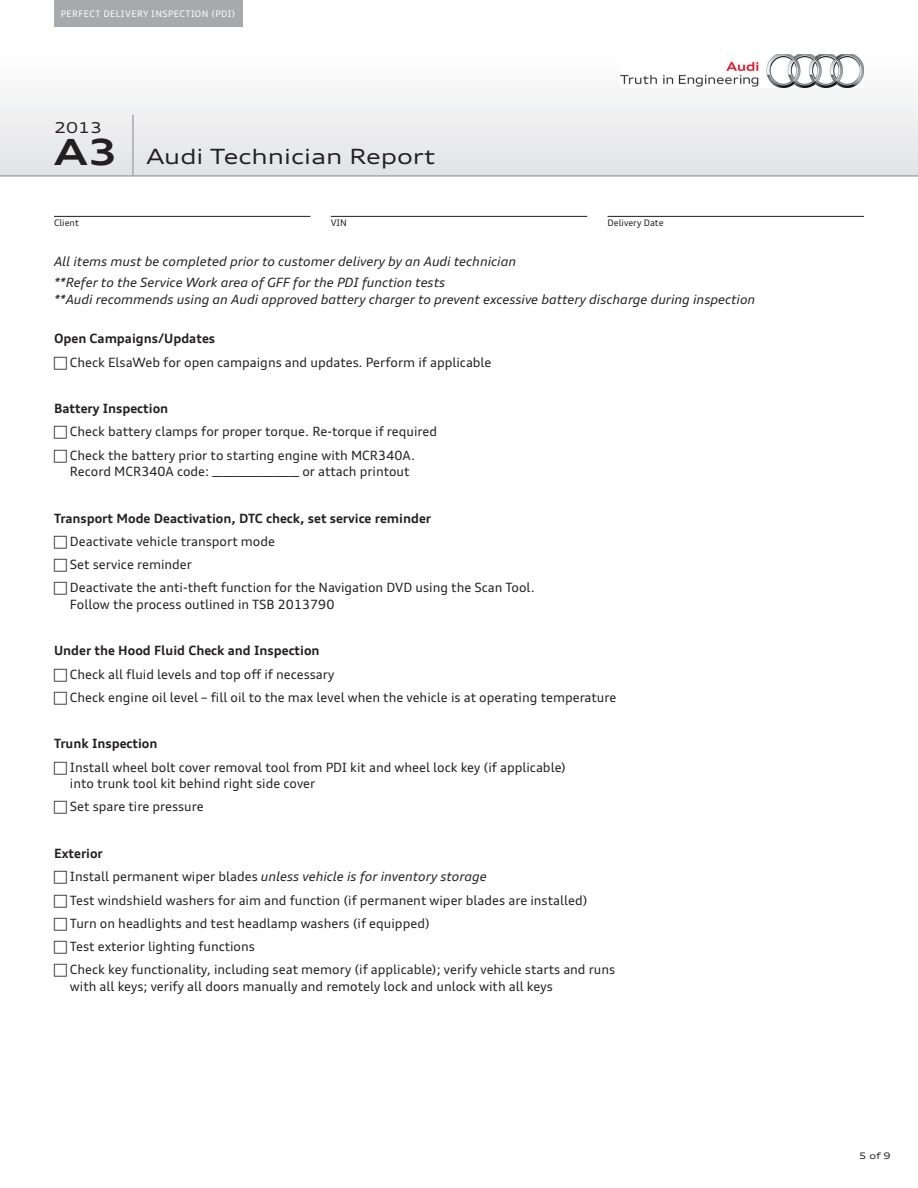
<style>
.page{position:relative;width:918px;height:1188px;background:#fff}
.page>*{position:absolute;margin:0;border:0;box-sizing:border-box;transform-origin:0 0}
.t1{font:700 expanded 36px "Audi Type";color:#231f20}
.t2{font:expanded 21px "Audi Type";color:#231f20}
.t3{font:expanded 15px "Audi Type";color:#231f20}
.t4{font:12.75px/23.2px "Audi Type";color:#231f20}
.t5{font:italic 12.75px/21px "Audi Type";color:#231f20}
.t6{font:700 12.75px "Audi Type";color:#231f20}
.t7{font:9px "Audi Type";letter-spacing:.05em;color:#fff}
.t8{font:9px "Audi Type";color:#231f20}
.t9{font:expanded 9px "Audi Type";color:#231f20}
.s1{font-weight:700}
.s2{font-style:italic}
</style>
<div class="page">
<div style="left:0;top:54px;width:918px;height:122px;background:linear-gradient(to bottom,#fefefe,#e2e3e5)"></div>
<hr style="left:0;top:175px;width:918px;height:2px;background:#a8a9ad">
<div style="left:54px;top:0;width:189px;height:27px;background:#a8a9ad"></div>
<hr style="left:132px;top:115px;width:2px;height:61px;background:#a8a9ad">
<img style="left:620px;top:54px;width:244px;height:34px">
<hr style="left:54px;top:216px;width:256px;height:1px;background:#231f20">
<hr style="left:608px;top:216px;width:256px;height:1px;background:#231f20">
<hr style="left:331px;top:216px;width:256px;height:1px;background:#231f20">
<p class="t7" style="left:61px;top:8px;width:176px">PERFECT DELIVERY INSPECTION (PDI)</p>
<p class="t3" style="left:54px;top:118px;width:49px">2013</p>
<h1 class="t1" style="left:54px;top:128px;width:66px">A3</h1>
<h2 class="t2" style="left:146px;top:143px;width:290px">Audi Technician Report</h2>
<p class="t8" style="left:54px;top:217px;width:26px">Client</p>
<p class="t8" style="left:331px;top:217px;width:18px">VIN</p>
<p class="t8" style="left:608px;top:217px;width:58px">Delivery Date</p>
<p class="t5" style="left:54px;top:251px;width:464px">All items must be completed prior to customer delivery by an Audi technician **Refer to the Service Work area of GFF for the PDI function tests</p>
<p class="t5" style="left:54px;top:288px;width:703px">**Audi recommends using an Audi approved battery charger to prevent excessive battery discharge during inspection</p>
<p class="t6" style="left:54px;top:331px;width:163px">Open Campaigns/Updates</p>
<p class="t4" style="left:67px;top:350px;width:426px">F Check ElsaWeb for open campaigns and updates. Perform if applicable</p>
<p class="t6" style="left:54px;top:400px;width:116px">Battery Inspection</p>
<p class="t4" style="left:67px;top:420px;width:372px">F Check battery clamps for proper torque. Re-torque if required<br>F Check the battery prior to starting engine with MCR340A.</p>
<p class="t4" style="left:70px;top:460px;width:341px">Record MCR340A code: _________________ or attach printout</p>
<p class="t6" style="left:54px;top:510px;width:379px">Transport Mode Deactivation, DTC check, set service reminder</p>
<p class="t4" style="left:67px;top:530px;width:470px">F Deactivate vehicle transport mode<br>F Set service reminder<br>F Deactivate the anti-theft function for the Navigation DVD using the Scan Tool.</p>
<p class="t4" style="left:70px;top:593px;width:266px">Follow the process outlined in TSB 2013790</p>
<p class="t6" style="left:54px;top:643px;width:267px">Under the Hood Fluid Check and Inspection</p>
<p class="t4" style="left:67px;top:662px;width:551px">F Check all fluid levels and top off if necessary<br>F Check engine oil level – fill oil to the max level when the vehicle is at operating temperature</p>
<p class="t6" style="left:54px;top:736px;width:105px">Trunk Inspection</p>
<p class="t4" style="left:67px;top:759px;width:501px;line-height:16.5px">F Install wheel bolt cover removal tool from PDI kit and wheel lock key (if applicable) into trunk tool kit behind right side cover</p>
<p class="t4" style="left:67px;top:795px;width:138px">F Set spare tire pressure</p>
<p class="t4" style="left:67px;top:842px;width:550px;text-indent:-13px"><span class="s1">Exterior<br></span>F Install permanent wiper blades <span class="s2">unless vehicle is for inventory storage<br></span>F Test windshield washers for aim and function (if permanent wiper blades are installed)<br>F Turn on headlights and test headlamp washers (if equipped)<br>F Test exterior lighting functions<br>F Check key functionality, including seat memory (if applicable); verify vehicle starts and runs</p>
<p class="t4" style="left:70px;top:974px;width:484px">with all keys; verify all doors manually and remotely lock and unlock with all keys</p>
<p class="t9" style="left:859px;top:1149px;width:33px">5 of 9</p>
</div>
